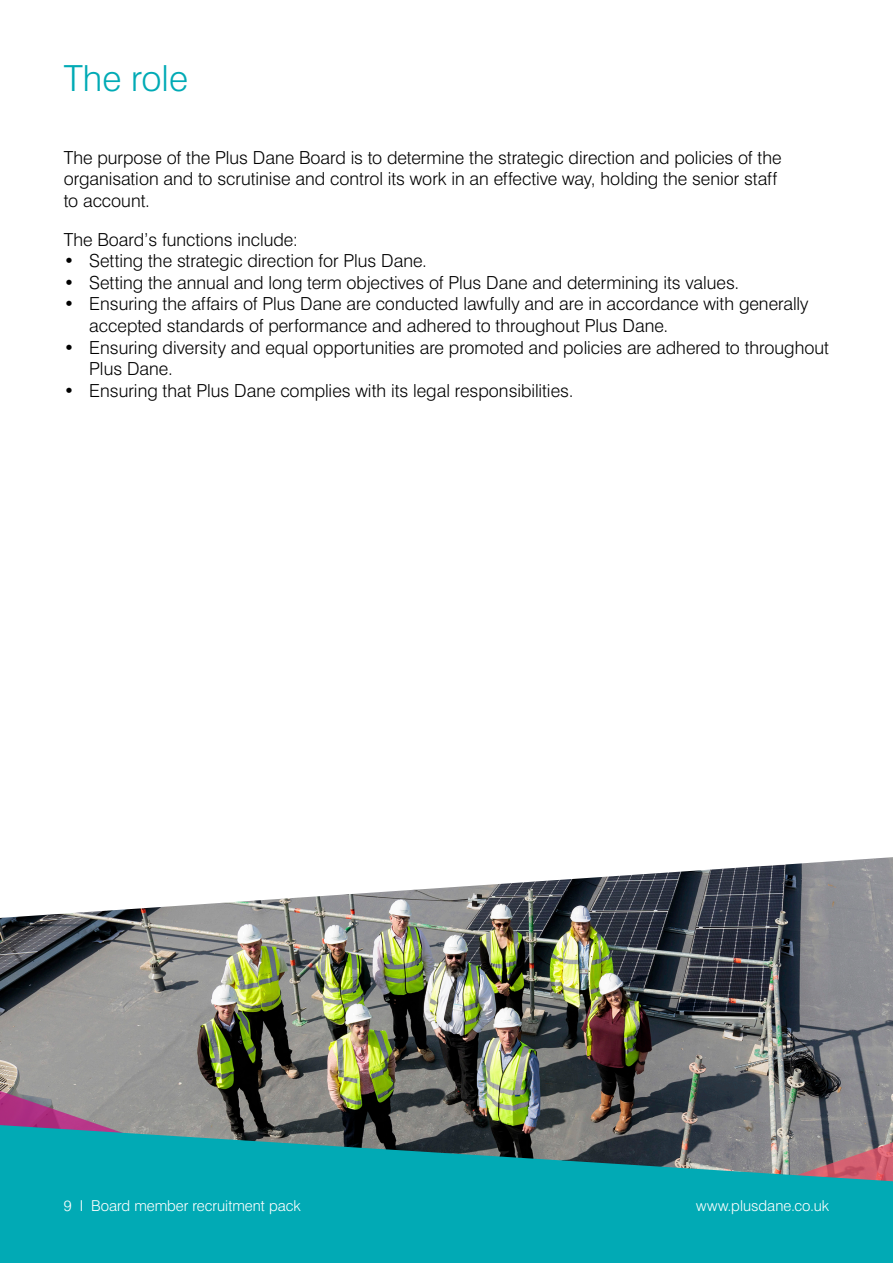
<style>
.page{position:relative;width:893px;height:1263px;background:#fff}
.page>*{position:absolute;margin:0;border:0;box-sizing:border-box;transform-origin:0 0}
.t1{font:300 36px "Swiss 721 BT";color:#01aab5}
.t2{font:300 18px/21.6px "Swiss 721 BT";color:#000}
.t3{font:300 15px "Swiss 721 BT";color:#fff}
</style>
<div class="page">
<img style="left:0;top:857px;width:893px;height:263px">
<img style="left:0;top:1087px;width:518px;height:33px">
<svg style="left:0;top:1120px;width:893px;height:143px;background:#1a9aa3"></svg>
<p class="t1" style="left:64px;top:56px;width:126px">The role</p>
<p class="t2" style="left:64px;top:146px;width:719px">The purpose of the Plus Dane Board is to determine the strategic direction and policies of the organisation and to scrutinise and control its work in an effective way, holding the senior staff to account.</p>
<p class="t2" style="left:64px;top:228px;width:236px">The Board’s functions include:</p>
<p class="t2" style="left:64px;top:250px;width:365px">• Setting the strategic direction for Plus Dane.</p>
<p class="t2" style="left:64px;top:271px;width:677px">• Setting the annual and long term objectives of Plus Dane and determining its values.</p>
<p class="t2" style="left:89px;top:293px;width:721px;text-indent:-26px">• Ensuring the affairs of Plus Dane are conducted lawfully and are in accordance with generally accepted standards of performance and adhered to throughout Plus Dane.</p>
<p class="t2" style="left:89px;top:336px;width:741px;text-indent:-26px">• Ensuring diversity and equal opportunities are promoted and policies are adhered to throughout<br>Plus Dane.</p>
<p class="t2" style="left:64px;top:379px;width:511px">• Ensuring that Plus Dane complies with its legal responsibilities.</p>
<p class="t3" style="left:64px;top:1196px;width:238px">9 I Board member recruitment pack</p>
<p class="t3" style="left:696px;top:1196px;width:135px">www.plusdane.co.uk</p>
</div>
